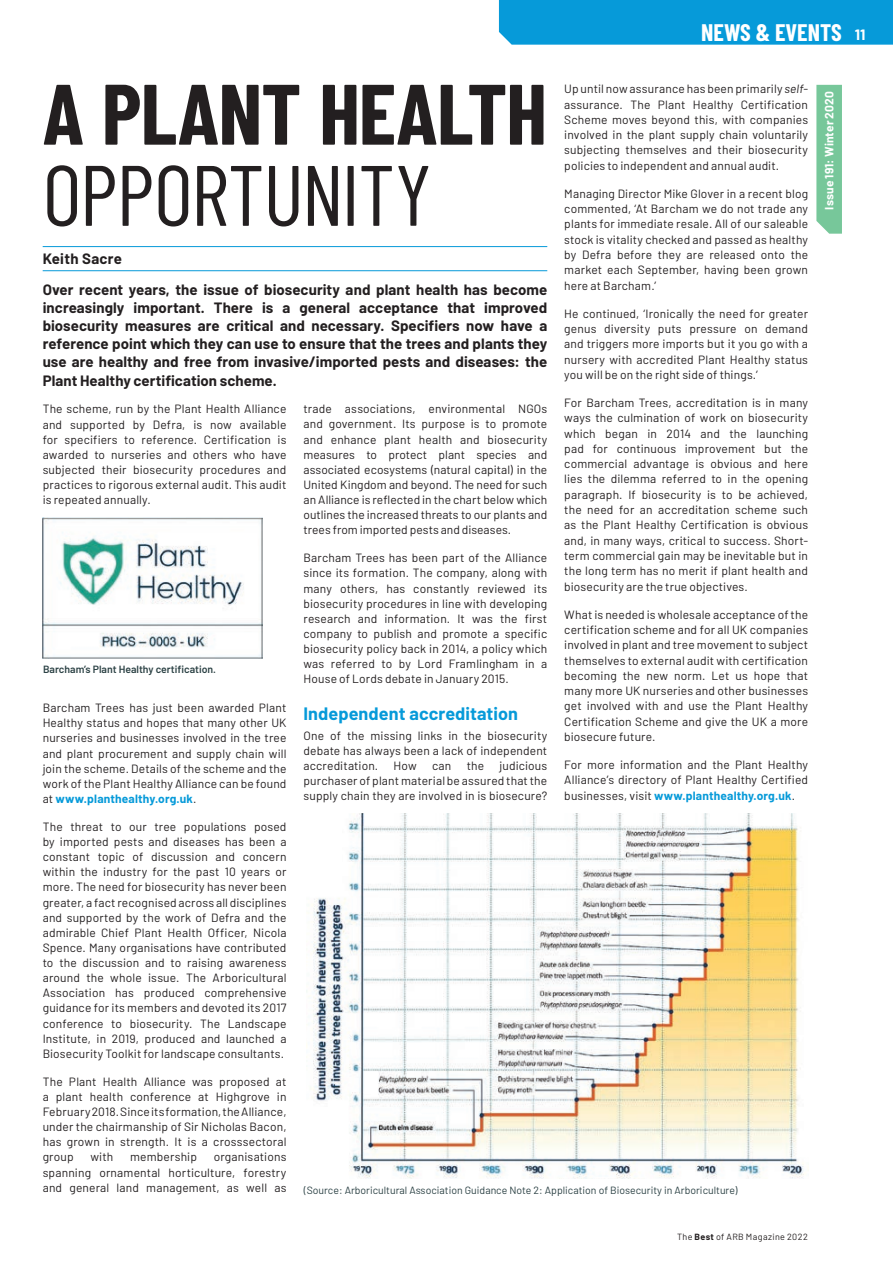
<style>
.page{position:relative;width:893px;height:1263px;background:#fff}
.page>*{position:absolute;margin:0;border:0;box-sizing:border-box;transform-origin:0 0}
.t1{font:700 85.5px "Barlow Condensed";letter-spacing:-.01em;color:#231f20}
.t2{font:85.5px "Barlow Condensed";letter-spacing:-.015em;color:#231f20}
.t3{font:700 24px "Barlow Condensed";color:#fff}
.t4{font:700 18px "Barlow";letter-spacing:.005em;color:#069ad9}
.t5{font:700 15px/18.1px "Barlow";letter-spacing:.005em;color:#231f20}
.t6{font:700 15px "Barlow";color:#fff}
.t7{font:12px/15.1px "Barlow";letter-spacing:.01em;color:#231f20;text-align:justify}
.t8{font:700 12px "Barlow";letter-spacing:.01em;color:#fff}
.t9{font:10.5px "Barlow";color:#2b4144}
.t10{font:600 10.5px "Barlow";color:#2b4144}
.t11{font:9px "Barlow";letter-spacing:.045em;color:#231f20}
.s1{font-style:italic}
.s2{font-weight:700;color:#069ad9}
.s3{font-weight:700}
</style>
<div class="page">
<div style="left:499px;top:0;width:394px;height:45px;background:#069ad9"></div>
<hr style="left:43px;top:246px;width:504px;height:1px;background:#069ad9">
<hr style="left:43px;top:270px;width:504px;height:1px;background:#069ad9">
<div style="left:816px;top:85px;width:26px;height:149px;background:#77c79a"></div>
<img style="left:306px;top:813px;width:498px;height:366px">
<img style="left:43px;top:517px;width:220px;height:141px">
<h2 class="t3" style="left:701px;top:15px;width:26px">NEWS</h2>
<h2 class="t3" style="left:756px;top:15px;width:42px">&amp; EVENTS</h2>
<p class="t6" style="left:855px;top:24px;width:12px">11</p>
<p class="t7" style="left:564px;top:80px;width:245px">Up until now assurance has been primarily <span class="s1">self&shy;</span>assurance. The Plant Healthy Certification Scheme moves beyond this, with companies involved in the plant supply chain voluntarily subjecting themselves and their biosecurity policies to independent and annual audit.</p>
<p class="t7" style="left:564px;top:185px;width:245px">Managing Director Mike Glover in a recent blog commented, ‘At Barcham we do not trade any plants for immediate resale. All of our saleable stock is vitality checked and passed as healthy by Defra before they are released onto the market each September, having been grown here at Barcham.’</p>
<p class="t7" style="left:564px;top:305px;width:245px">He continued, ‘Ironically the need for greater genus diversity puts pressure on demand and triggers more imports but it you go with a nursery with accredited Plant Healthy status you will be on the right side of things.’</p>
<p class="t7" style="left:564px;top:394px;width:245px">For Barcham Trees, accreditation is in many ways the culmination of work on biosecurity which began in 2014 and the launching pad for continuous improvement but the commercial advantage is obvious and here lies the dilemma referred to in the opening paragraph. If biosecurity is to be achieved, the need for an accreditation scheme such as the Plant Healthy Certification is obvious and, in many ways, critical to success. Short&shy;term commercial gain may be inevitable but in the long term has no merit if plant health and biosecurity are the true objectives.</p>
<p class="t7" style="left:564px;top:606px;width:245px">What is needed is wholesale acceptance of the certification scheme and for all UK companies involved in plant and tree movement to subject themselves to external audit with certification becoming the new norm. Let us hope that many more UK nurseries and other businesses get involved with and use the Plant Healthy Certification Scheme and give the UK a more biosecure future.</p>
<p class="t7" style="left:564px;top:756px;width:245px">For more information and the Plant Healthy Alliance’s directory of Plant Healthy Certified businesses, visit <span class="s2">www.planthealthy.org.uk</span>.</p>
<h1 class="t1" style="left:43px;top:53px;width:506px">A PLANT HEALTH</h1>
<h1 class="t2" style="left:43px;top:134px;width:390px">OPPORTUNITY</h1>
<p class="t5" style="left:43px;top:242px;width:506px;line-height:30.9px">Keith Sacre<br>Over recent years, the issue of biosecurity and plant health has become</p>
<p class="t5" style="left:43px;top:297px;width:506px;text-align:justify">increasingly important. There is a general acceptance that improved biosecurity measures are critical and necessary. Specifiers now have a reference point which they can use to ensure that the trees and plants they use are healthy and free from invasive/imported pests and diseases: the Plant Healthy certification scheme.</p>
<p class="t7" style="left:43px;top:401px;width:245px">The scheme, run by the Plant Health Alliance and supported by Defra, is now available for specifiers to reference. Certification is awarded to nurseries and others who have subjected their biosecurity procedures and practices to rigorous external audit. This audit is repeated annually.</p>
<p class="t7" style="left:303px;top:400px;width:245px">trade associations, environmental NGOs and government. Its purpose is to promote and enhance plant health and biosecurity measures to protect plant species and associated ecosystems (natural capital) in the United Kingdom and beyond. The need for such an Alliance is reflected in the chart below which outlines the increased threats to our plants and trees from imported pests and diseases.</p>
<p class="t7" style="left:303px;top:549px;width:245px">Barcham Trees has been part of the Alliance since its formation. The company, along with many others, has constantly reviewed its biosecurity procedures in line with developing research and information. It was the first company to publish and promote a specific biosecurity policy back in 2014, a policy which was referred to by Lord Framlingham in a House of Lords debate in January 2015.</p>
<h3 class="t4" style="left:303px;top:701px;width:216px">Independent accreditation</h3>
<p class="t7" style="left:303px;top:727px;width:245px">One of the missing links in the biosecurity debate has always been a lack of independent accreditation.</p>
<p class="t10" style="left:43px;top:662px;width:174px">Barcham’s Plant Healthy certification.</p>
<p class="t7" style="left:43px;top:699px;width:245px">Barcham Trees has just been awarded Plant Healthy status and hopes that many other UK nurseries and businesses involved in the tree and plant procurement and supply chain will join the scheme. Details of the scheme and the work of the Plant Healthy Alliance can be found at <span class="s2">www.planthealthy.org.uk</span>.</p>
<p class="t7" style="left:43px;top:818px;width:245px">The threat to our tree populations posed by imported pests and diseases has been a constant topic of discussion and concern within the industry for the past 10 years or more. The need for biosecurity has never been greater, a fact recognised across all disciplines and supported by the work of Defra and the admirable Chief Plant Health Officer, Nicola Spence. Many organisations have contributed to the discussion and to raising awareness around the whole issue. The Arboricultural Association has produced comprehensive guidance for its members and devoted its 2017 conference to biosecurity. The Landscape Institute, in 2019, produced and launched a Biosecurity Toolkit for landscape consultants.</p>
<p class="t7" style="left:43px;top:1073px;width:245px">The Plant Health Alliance was proposed at a plant health conference at Highgrove in February 2018. Since its formation, the Alliance, under the chairmanship of Sir Nicholas Bacon, has grown in strength. It is a crosssectoral group</p>
<p class="t7" style="left:303px;top:757px;width:245px;text-indent:196px">judicious purchaser of plant material be assured that the supply chain they are involved in is biosecure?</p>
<p class="t7" style="left:394px;top:757px;width:25px">How</p>
<p class="t7" style="left:432px;top:757px;width:21px">can</p>
<p class="t7" style="left:467px;top:757px;width:19px">the</p>
<p class="t7" style="left:43px;top:1148px;width:245px;text-indent:171px">organisations spanning ornamental horticulture, forestry and general land management, as well as</p>
<p class="t7" style="left:90px;top:1148px;width:24px">with</p>
<p class="t7" style="left:130px;top:1148px;width:68px">membership</p>
<p class="t9" style="left:304px;top:1182px;width:435px">(Source: Arboricultural Association Guidance Note 2: Application of Biosecurity in Arboriculture)</p>
<p class="t11" style="left:677px;top:1230px;width:132px">The <span class="s3">Best</span> of ARB Magazine 2022</p>
<p class="t8" style="left:820px;top:210px;width:120px;rotate:-90deg">Issue 191: Winter 2020</p>
</div>
